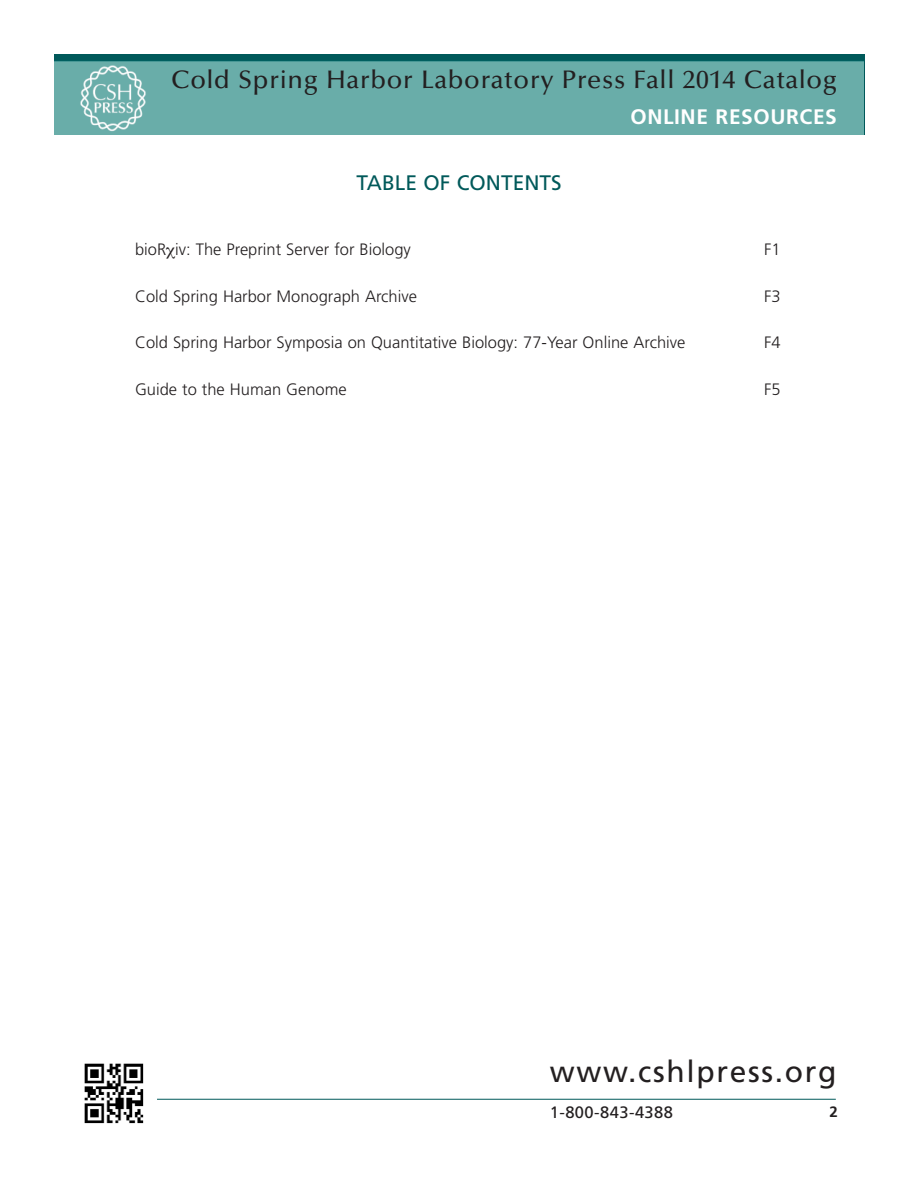
<style>
.page{position:relative;width:918px;height:1188px;background:#fff}
.page>*{position:absolute;margin:0;border:0;box-sizing:border-box;transform-origin:0 0}
.t1{font:30px "Frutiger";letter-spacing:.055em;color:#231f20}
.t2{font:500 25.5px "Optima";letter-spacing:.025em;color:#231f20}
.t3{font:700 21px "Frutiger";letter-spacing:.03em;color:#fff}
.t4{font:21px "Frutiger";color:#00595a}
.t5{font:300 16.5px "Frutiger";color:#231f20}
.t6{font:16.5px "Frutiger";letter-spacing:.03em;color:#231f20}
.t7{font:700 15px "Frutiger";color:#231f20}
</style>
<div class="page">
<img style="left:54px;top:54px;width:810px;height:81px">
<hr style="left:157px;top:1099px;width:679px;height:1px;background:#00595a">
<img style="left:84px;top:1063px;width:60px;height:61px">
<h2 class="t2" style="left:171px;top:69px;width:667px">Cold Spring Harbor Laboratory Press Fall 2014 Catalog</h2>
<p class="t3" style="left:630px;top:108px;width:208px">ONLINE RESOURCES</p>
<p class="t4" style="left:356px;top:174px;width:207px">TABLE OF CONTENTS</p>
<p class="t5" style="left:135px;top:243px;width:277px">bioR iv: The Preprint Server for Biology</p>
<p class="t5" style="left:764px;top:243px;width:18px">F1</p>
<p class="t5" style="left:135px;top:290px;width:284px">Cold Spring Harbor Monograph Archive</p>
<p class="t5" style="left:764px;top:290px;width:18px">F3</p>
<p class="t5" style="left:135px;top:336px;width:552px">Cold Spring Harbor Symposia on Quantitative Biology: 77-Year Online Archive</p>
<p class="t5" style="left:764px;top:336px;width:18px">F4</p>
<p class="t5" style="left:135px;top:382px;width:213px">Guide to the Human Genome</p>
<p class="t5" style="left:764px;top:382px;width:18px">F5</p>
<h1 class="t1" style="left:550px;top:1060px;width:288px">www.cshlpress.org</h1>
<p class="t6" style="left:550px;top:1106px;width:125px">1-800-843-4388</p>
<p class="t7" style="left:830px;top:1105px;width:10px">2</p>
</div>
